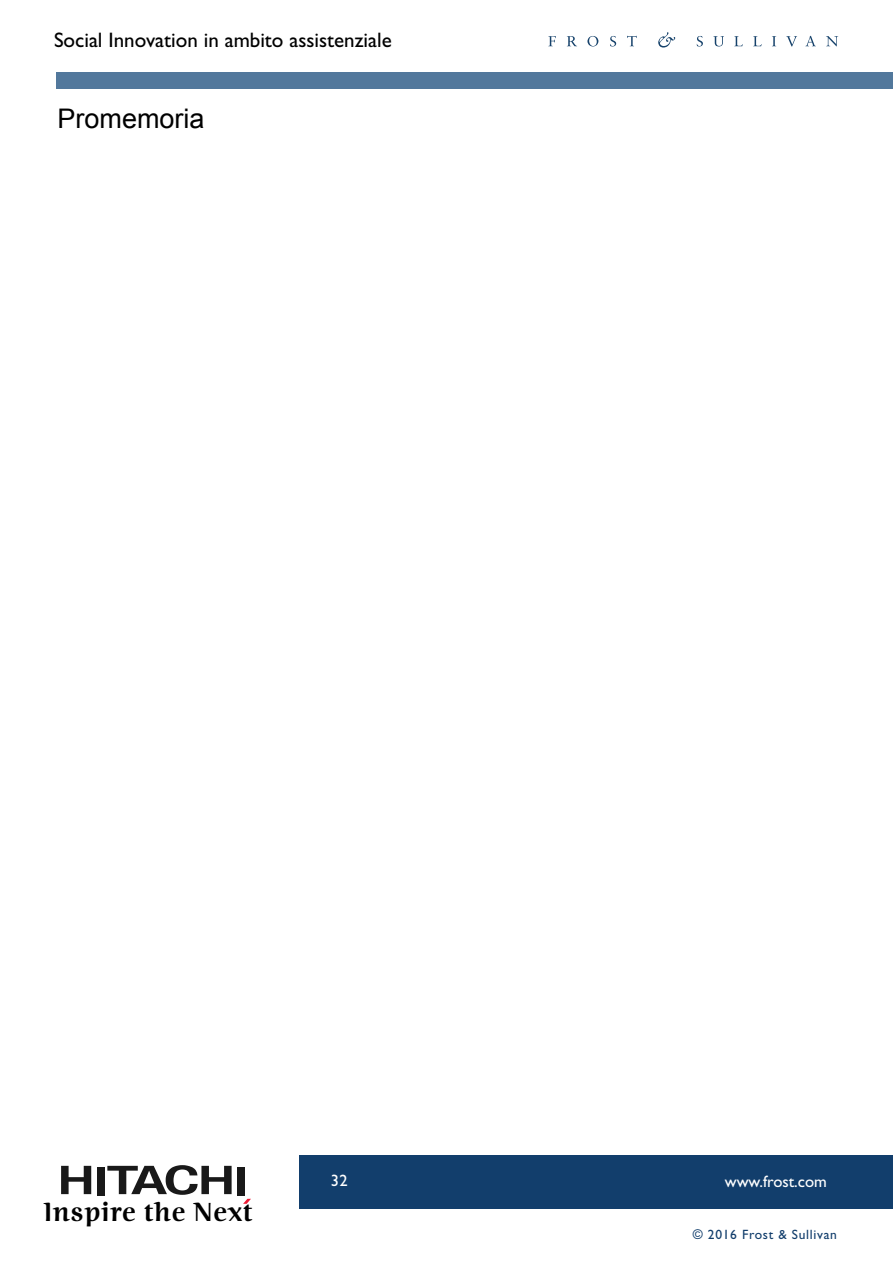
<style>
.page{position:relative;width:893px;height:1263px;background:#fff}
.page>*{position:absolute;margin:0;border:0;box-sizing:border-box;transform-origin:0 0}
.t1{font:700 27px "Ninfa W00";letter-spacing:.02em;color:#000}
.t2{font:27px "Arial";color:#000}
.t3{font:21px "Gill Sans Std";color:#000}
.t4{font:16.5px "Gill Sans Std";color:#fff}
.t5{font:13.5px "Gill Sans Std";letter-spacing:.05em;color:#123e6c}
</style>
<div class="page">
<div style="left:56px;top:72px;width:837px;height:16px;background:#52789c"></div>
<svg style="left:548px;top:36px;width:8px;height:10px"></svg>
<svg style="left:567px;top:36px;width:10px;height:10px"></svg>
<svg style="left:587px;top:36px;width:11px;height:11px"></svg>
<svg style="left:610px;top:36px;width:6px;height:11px"></svg>
<svg style="left:627px;top:36px;width:10px;height:10px"></svg>
<svg style="left:697px;top:36px;width:6px;height:11px"></svg>
<svg style="left:713px;top:36px;width:11px;height:11px"></svg>
<svg style="left:734px;top:36px;width:9px;height:10px"></svg>
<svg style="left:753px;top:36px;width:9px;height:10px"></svg>
<svg style="left:772px;top:36px;width:4px;height:10px"></svg>
<svg style="left:786px;top:36px;width:11px;height:11px"></svg>
<svg style="left:805px;top:36px;width:11px;height:10px"></svg>
<svg style="left:826px;top:36px;width:12px;height:10px"></svg>
<svg style="left:658px;top:32px;width:17px;height:16px"></svg>
<div style="left:299px;top:1155px;width:594px;height:54px;background:#123e6c"></div>
<div style="left:237px;top:1167px;width:8px;height:29px;background:#191919"></div>
<svg style="left:61px;top:1166px;width:30px;height:28px"></svg>
<div style="left:97px;top:1167px;width:8px;height:29px;background:#191919"></div>
<svg style="left:107px;top:1165px;width:125px;height:30px"></svg>
<svg style="left:243px;top:1199px;width:8px;height:5px"></svg>
<p class="t3" style="left:54px;top:28px;width:339px">Social Innovation in ambito assistenziale</p>
<p class="t2" style="left:58px;top:100px;width:149px">Promemoria</p>
<p class="t1" style="left:44px;top:1196px;width:211px">Inspire the Next</p>
<p class="t4" style="left:331px;top:1171px;width:18px">32</p>
<p class="t4" style="left:725px;top:1172px;width:104px">www.frost.com</p>
<p class="t5" style="left:693px;top:1227px;width:146px">© 2016 Frost &amp; Sullivan</p>
</div>
